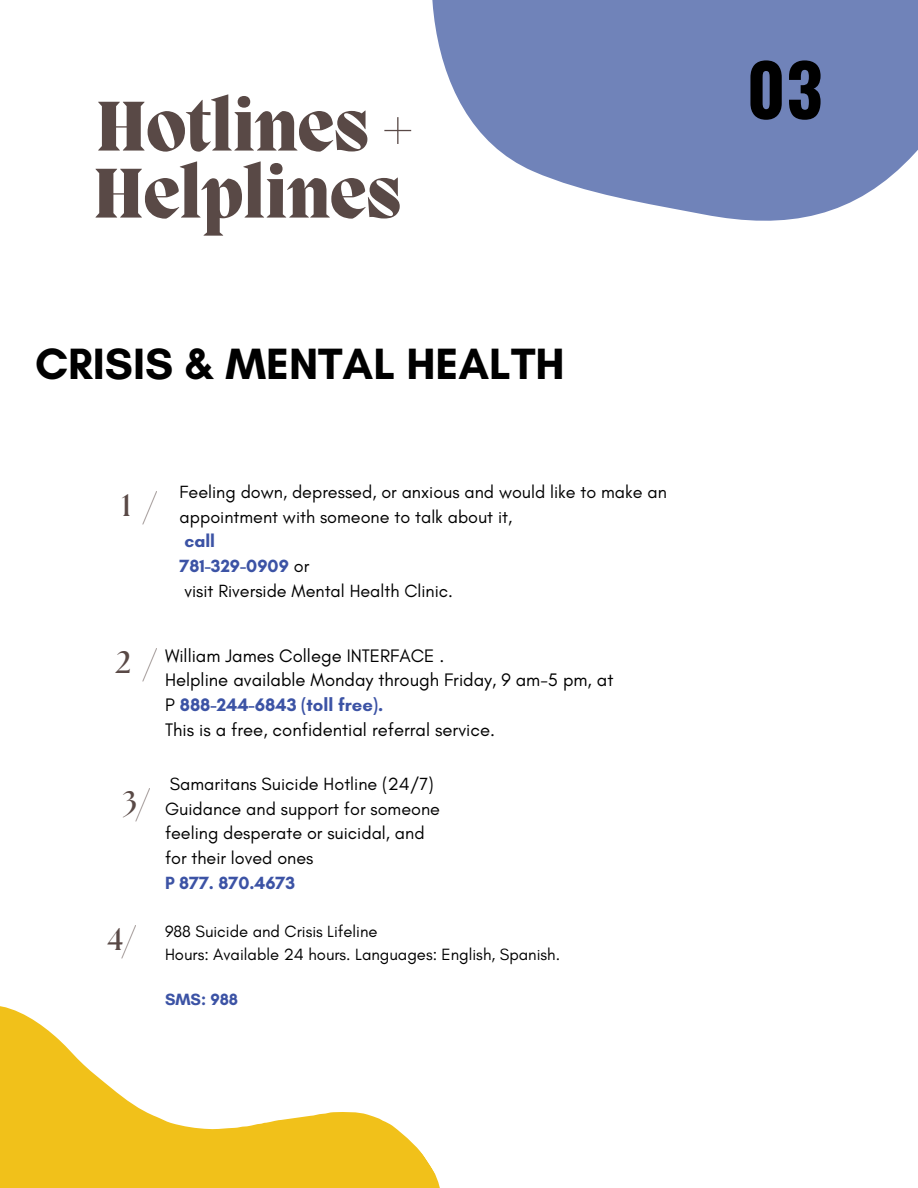
<style>
.page{position:relative;width:918px;height:1188px;background:#fff}
.page>*{position:absolute;margin:0;border:0;box-sizing:border-box;transform-origin:0 0}
.t1{font:800 72.3px/67.1px "Migra";color:#594946}
.t2{font:700 70.8px "Oswald";color:#000}
.t3{font:700 44.55px "Glacial Indifference";color:#000}
.t4{font:700 31.2px "The Seasons";color:#594946}
.t5{font:18.45px "Glacial Indifference";color:#000}
.t6{font:700 18.45px "Glacial Indifference";color:#3c53a5}
.t7{font:18px/24.8px "Glacial Indifference";color:#000}
.t8{font:700 18px "Glacial Indifference";color:#3c53a5}
.t9{font:16.65px "Glacial Indifference";color:#000}
.t10{font:700 16.65px "Glacial Indifference";color:#3c53a5}
.s1{font-weight:400;color:#000}
</style>
<div class="page">
<svg style="left:432px;top:0;width:486px;height:221px;fill:#7083b9"></svg>
<svg style="left:0;top:1006px;width:440px;height:182px"></svg>
<p class="t1" style="left:93px;top:99px;width:321px">Hotlines +<br>Helplines</p>
<p class="t3" style="left:35px;top:337px;width:531px">CRISIS &amp; MENTAL HEALTH</p>
<p class="t4" style="left:121px;top:491px;width:36px">1 /</p>
<p class="t7" style="left:180px;top:479px;width:489px">Feeling down, depressed, or anxious and would like to make an appointment with someone to talk about it,</p>
<p class="t8" style="left:184px;top:530px;width:32px">call</p>
<p class="t8" style="left:180px;top:555px;width:131px">781-329-0909 <span class="s1">or</span></p>
<p class="t7" style="left:184px;top:578px;width:270px">visit Riverside Mental Health Clinic.</p>
<p class="t4" style="left:115px;top:648px;width:42px">2 /</p>
<p class="t5" style="left:165px;top:644px;width:281px">William James College INTERFACE .</p>
<p class="t5" style="left:165px;top:669px;width:450px">Helpline available Monday through Friday, 9 am-5 pm, at</p>
<p class="t6" style="left:165px;top:694px;width:220px"><span class="s1">P</span> 888-244-6843 (toll free).</p>
<p class="t5" style="left:165px;top:718px;width:331px">This is a free, confidential referral service.</p>
<p class="t4" style="left:122px;top:788px;width:28px">3/</p>
<p class="t7" style="left:170px;top:771px;width:265px">Samaritans Suicide Hotline (24/7)</p>
<p class="t7" style="left:165px;top:796px;width:277px">Guidance and support for someone</p>
<p class="t7" style="left:165px;top:821px;width:261px">feeling desperate or suicidal, and</p>
<p class="t7" style="left:165px;top:846px;width:150px">for their loved ones</p>
<p class="t8" style="left:165px;top:872px;width:132px">P 877. 870.4673</p>
<p class="t4" style="left:107px;top:925px;width:30px">4/</p>
<p class="t9" style="left:165px;top:922px;width:214px">988 Suicide and Crisis Lifeline</p>
<p class="t9" style="left:165px;top:944px;width:397px">Hours: Available 24 hours. Languages: English, Spanish.</p>
<p class="t10" style="left:165px;top:989px;width:75px">SMS: 988</p>
<p class="t2" style="left:747px;top:34px;width:78px">03</p>
</div>
